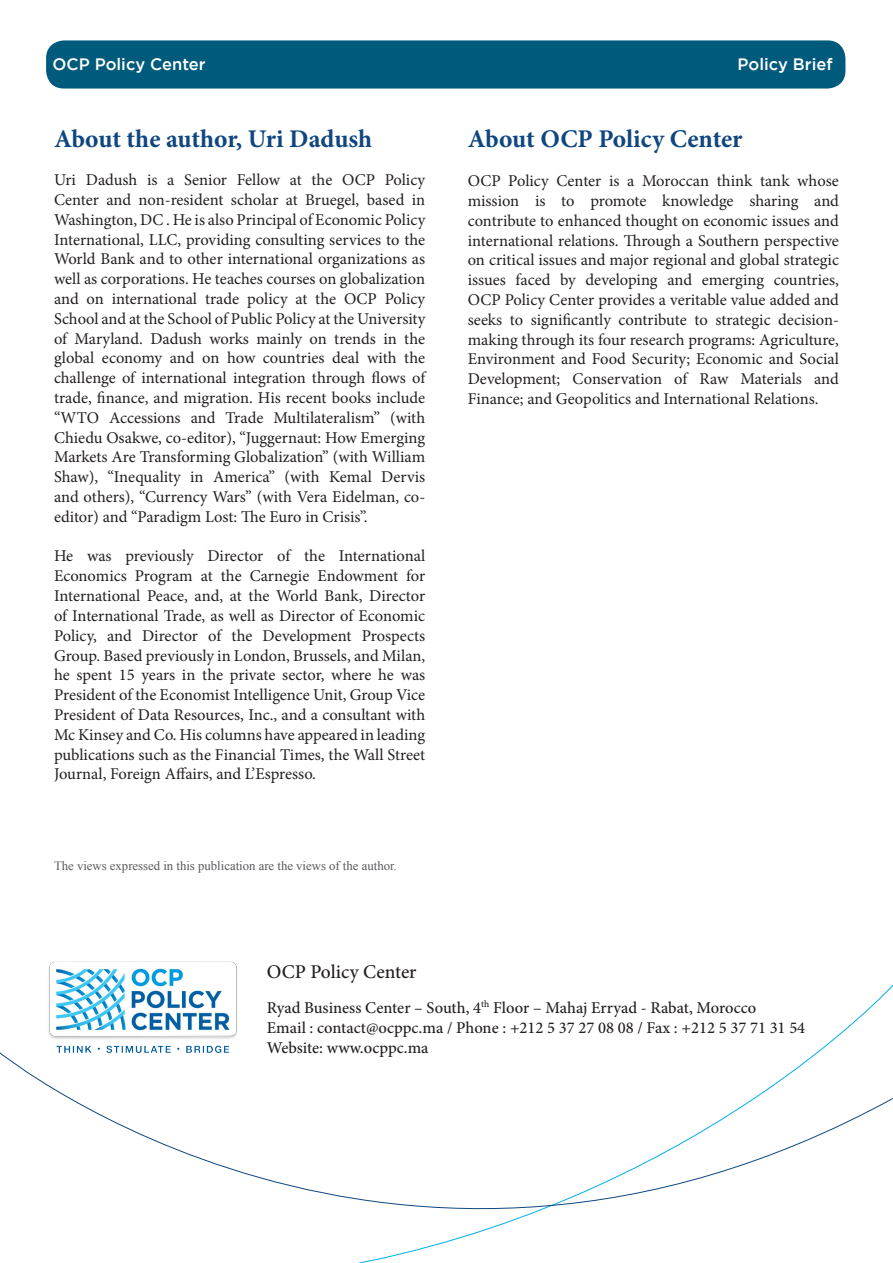
<style>
.page{position:relative;width:893px;height:1263px;background:#fff}
.page>*{position:absolute;margin:0;border:0;box-sizing:border-box;transform-origin:0 0}
.Titre{font:700 25.5px "Minion Pro";letter-spacing:-.005em;color:#0f467f}
.t1{font:500 19.5px "Minion Pro";color:#231f20}
.Texte{font:16.5px/19.8px "Minion Pro";color:#231f20;text-align:justify}
.t2{font:500 16.5px "Minion Pro";color:#231f20}
.Format_libre{font:500 16.5px "Gotham";color:#fff}
.t3{font:12.75px "Times New Roman";color:#59585c}
</style>
<div class="page">
<svg style="left:73px;top:1052px;width:820px;height:211px"></svg>
<img style="left:0;top:961px;width:292px;height:140px">
<div style="left:46px;top:40px;width:799px;height:49px;background:#005a7c;border-radius:18px"></div>
<p class="Format_libre" style="left:53px;top:55px;width:155px">OCP Policy Center</p>
<p class="Format_libre" style="left:738px;top:55px;width:96px">Policy Brief</p>
<p class="Titre" style="left:54px;top:120px;width:320px">About the author, Uri Dadush</p>
<p class="Texte" style="left:54px;top:170px;width:373px">Uri Dadush is a Senior Fellow at the OCP Policy Center and non-resident scholar at Bruegel, based in Washington, DC . He is also Principal of Economic Policy International, LLC, providing consulting services to the World Bank and to other international organizations as well as corporations. He teaches courses on globalization and on international trade policy at the OCP Policy School and at the School of Public Policy at the University of Maryland. Dadush works mainly on trends in the global economy and on how countries deal with the challenge of international integration through flows of trade, finance, and migration. His recent books include “WTO Accessions and Trade Multilateralism” (with Chiedu Osakwe, co-editor), “Juggernaut: How Emerging Markets Are Transforming Globalization” (with William Shaw), “Inequality in America” (with Kemal Dervis and others), “Currency Wars” (with Vera Eidelman, co&shy;editor) and “Paradigm Lost: The Euro in Crisis”.</p>
<p class="Texte" style="left:54px;top:546px;width:373px">He was previously Director of the International Economics Program at the Carnegie Endowment for International Peace, and, at the World Bank, Director of International Trade, as well as Director of Economic Policy, and Director of the Development Prospects Group. Based previously in London, Brussels, and Milan, he spent 15 years in the private sector, where he was President of the Economist Intelligence Unit, Group Vice President of Data Resources, Inc., and a consultant with Mc Kinsey and Co. His columns have appeared in leading publications such as the Financial Times, the Wall Street Journal, Foreign Affairs, and L’Espresso.</p>
<p class="t3" style="left:54px;top:857px;width:344px">The views expressed in this publication are the views of the author.</p>
<p class="Titre" style="left:468px;top:120px;width:276px">About OCP Policy Center</p>
<p class="Texte" style="left:468px;top:171px;width:373px">OCP Policy Center is a Moroccan think tank whose mission is to promote knowledge sharing and contribute to enhanced thought on economic issues and international relations. Through a Southern perspective on critical issues and major regional and global strategic issues faced by developing and emerging countries, OCP Policy Center provides a veritable value added and seeks to significantly contribute to strategic decision&shy;making through its four research programs: Agriculture, Environment and Food Security; Economic and Social Development; Conservation of Raw Materials and Finance; and Geopolitics and International Relations.</p>
<p class="t1" style="left:267px;top:958px;width:151px">OCP Policy Center</p>
<p class="t2" style="left:267px;top:996px;width:491px">Ryad Business Center – South, 4<sup>th</sup> Floor – Mahaj Erryad - Rabat, Morocco</p>
<p class="t2" style="left:267px;top:1016px;width:540px">Email : contact@ocppc.ma / Phone : +212 5 37 27 08 08 / Fax : +212 5 37 71 31 54</p>
<p class="t2" style="left:267px;top:1036px;width:163px">Website: www.ocppc.ma</p>
</div>
